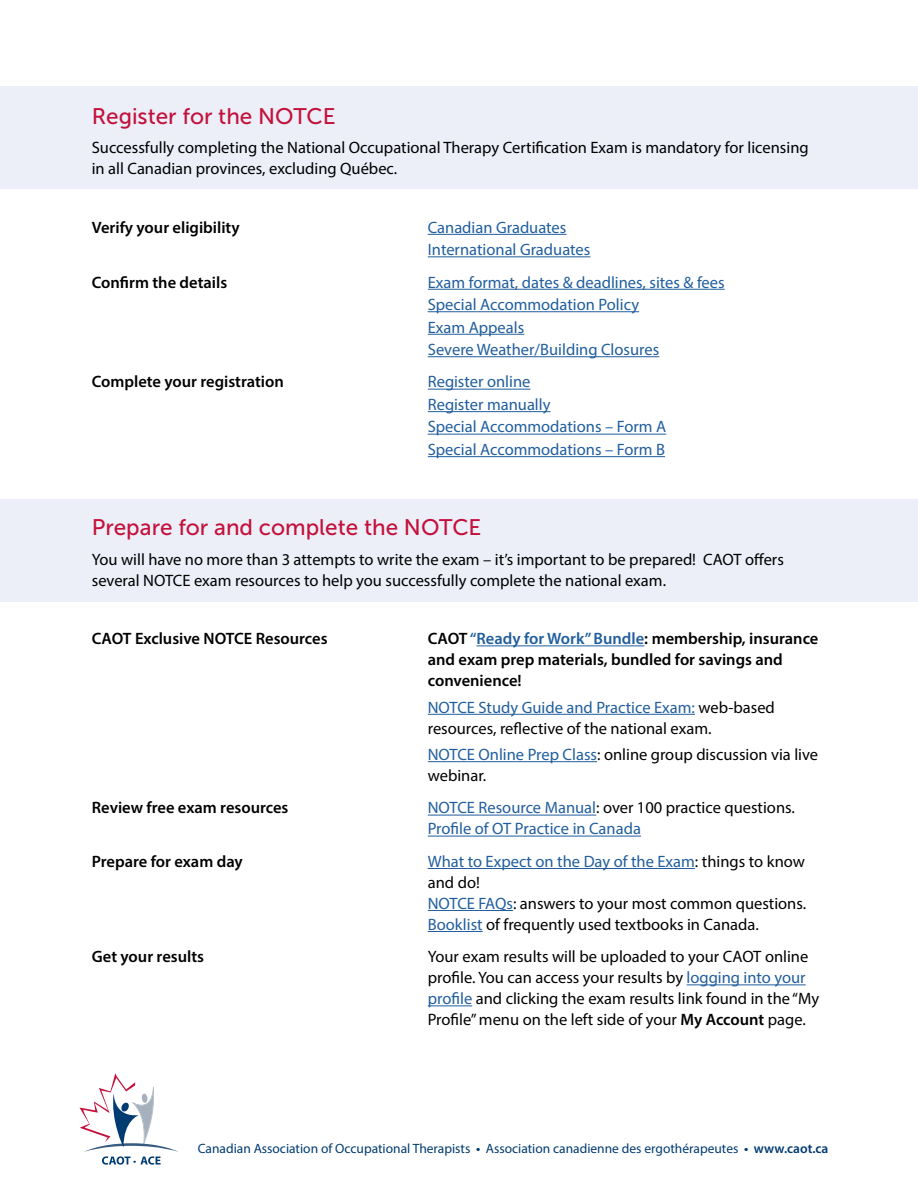
<style>
.page{position:relative;width:918px;height:1188px;background:#fff}
.page>*{position:absolute;margin:0;border:0;box-sizing:border-box;transform-origin:0 0}
.t1{font:22.5px "Museo Sans 500";color:#c3113c}
.t2{font:16.5px/21px "Myriad Pro";color:#000}
.t3{font:16.5px "Myriad Pro";color:#215e9e}
.t4{font:600 16.5px/21px "Myriad Pro";color:#000}
.t5{font:13.5px "Myriad Pro";color:#003b71}
.s1{color:#215e9e}
.s2{font-weight:600}
</style>
<div class="page">
<div style="left:0;top:87px;width:918px;height:102px;background:#eceff8"></div>
<div style="left:0;top:499px;width:918px;height:103px;background:#eceff8"></div>
<hr style="left:428px;top:234px;width:138px;height:1px;background:#215e9e">
<hr style="left:428px;top:256px;width:162px;height:1px;background:#215e9e">
<hr style="left:428px;top:289px;width:297px;height:1px;background:#215e9e">
<hr style="left:428px;top:311px;width:211px;height:1px;background:#215e9e">
<hr style="left:428px;top:334px;width:96px;height:1px;background:#215e9e">
<hr style="left:428px;top:356px;width:231px;height:1px;background:#215e9e">
<hr style="left:428px;top:389px;width:102px;height:1px;background:#215e9e">
<hr style="left:428px;top:411px;width:123px;height:1px;background:#215e9e">
<hr style="left:428px;top:434px;width:238px;height:1px;background:#215e9e">
<hr style="left:428px;top:456px;width:237px;height:1px;background:#215e9e">
<hr style="left:476px;top:645px;width:168px;height:1px;background:#215e9e">
<hr style="left:428px;top:714px;width:267px;height:1px;background:#215e9e">
<hr style="left:428px;top:761px;width:169px;height:1px;background:#215e9e">
<hr style="left:428px;top:815px;width:168px;height:1px;background:#215e9e">
<hr style="left:428px;top:836px;width:213px;height:1px;background:#215e9e">
<hr style="left:428px;top:868px;width:267px;height:1px;background:#215e9e">
<hr style="left:428px;top:910px;width:85px;height:1px;background:#215e9e">
<hr style="left:428px;top:931px;width:55px;height:1px;background:#215e9e">
<hr style="left:687px;top:984px;width:119px;height:1px;background:#215e9e">
<hr style="left:428px;top:1005px;width:44px;height:1px;background:#215e9e">
<svg style="left:80px;top:1073px;width:98px;height:92px"></svg>
<p class="t1" style="left:92px;top:104px;width:245px">Register for the NOTCE</p>
<p class="t2" style="left:92px;top:137px;width:718px">Successfully completing the National Occupational Therapy Certification Exam is mandatory for licensing in all Canadian provinces, excluding Québec.</p>
<p class="t4" style="left:92px;top:216px;width:149px">Verify your eligibility</p>
<p class="t3" style="left:428px;top:217px;width:140px">Canadian Graduates</p>
<p class="t3" style="left:428px;top:239px;width:164px">International Graduates</p>
<p class="t4" style="left:92px;top:271px;width:137px">Confirm the details</p>
<p class="t3" style="left:428px;top:272px;width:298px">Exam format, dates &amp; deadlines, sites &amp; fees</p>
<p class="t3" style="left:428px;top:294px;width:213px">Special Accommodation Policy</p>
<p class="t3" style="left:428px;top:317px;width:98px">Exam Appeals</p>
<p class="t3" style="left:428px;top:339px;width:233px">Severe Weather/Building Closures</p>
<p class="t4" style="left:92px;top:371px;width:194px">Complete your registration</p>
<p class="t3" style="left:428px;top:372px;width:104px">Register online</p>
<p class="t3" style="left:428px;top:394px;width:124px">Register manually</p>
<p class="t3" style="left:428px;top:417px;width:240px">Special Accommodations – Form A</p>
<p class="t3" style="left:428px;top:439px;width:239px">Special Accommodations – Form B</p>
<p class="t1" style="left:92px;top:515px;width:391px">Prepare for and complete the NOTCE</p>
<p class="t2" style="left:92px;top:549px;width:694px">You will have no more than 3 attempts to write the exam – it’s important to be prepared! CAOT offers several NOTCE exam resources to help you successfully complete the national exam.</p>
<p class="t4" style="left:92px;top:628px;width:237px">CAOT Exclusive NOTCE Resources</p>
<p class="t4" style="left:428px;top:628px;width:392px">CAOT<span class="s1">“Ready for Work” Bundle</span>: membership, insurance and exam prep materials, bundled for savings and convenience!</p>
<p class="t2" style="left:428px;top:696px;width:349px"><span class="s1">NOTCE Study Guide and Practice Exam:</span> web-based resources, reflective of the national exam.</p>
<p class="t2" style="left:428px;top:744px;width:392px"><span class="s1">NOTCE Online Prep Class</span>: online group discussion via live webinar.</p>
<p class="t4" style="left:92px;top:797px;width:198px">Review free exam resources</p>
<p class="t2" style="left:428px;top:797px;width:369px"><span class="s1">NOTCE Resource Manual</span>: over 100 practice questions.</p>
<p class="t3" style="left:428px;top:819px;width:215px">Profile of OT Practice in Canada</p>
<p class="t4" style="left:92px;top:850px;width:153px">Prepare for exam day</p>
<p class="t2" style="left:428px;top:851px;width:380px"><span class="s1">What to Expect on the Day of the Exam</span>: things to know and do!<br><span class="s1">NOTCE FAQs</span>: answers to your most common questions.</p>
<p class="t2" style="left:428px;top:914px;width:333px"><span class="s1">Booklist</span> of frequently used textbooks in Canada.</p>
<p class="t4" style="left:92px;top:946px;width:114px">Get your results</p>
<p class="t2" style="left:428px;top:946px;width:393px">Your exam results will be uploaded to your CAOT online profile. You can access your results by <span class="s1">logging into your profile</span> and clicking the exam results link found in the “My Profile” menu on the left side of your <span class="s2">My Account</span> page.</p>
<p class="t5" style="left:198px;top:1140px;width:632px">Canadian Association of Occupational Therapists <span class="s2">•</span> Association canadienne des ergothérapeutes <span class="s2">• www.caot.ca</span></p>
</div>
